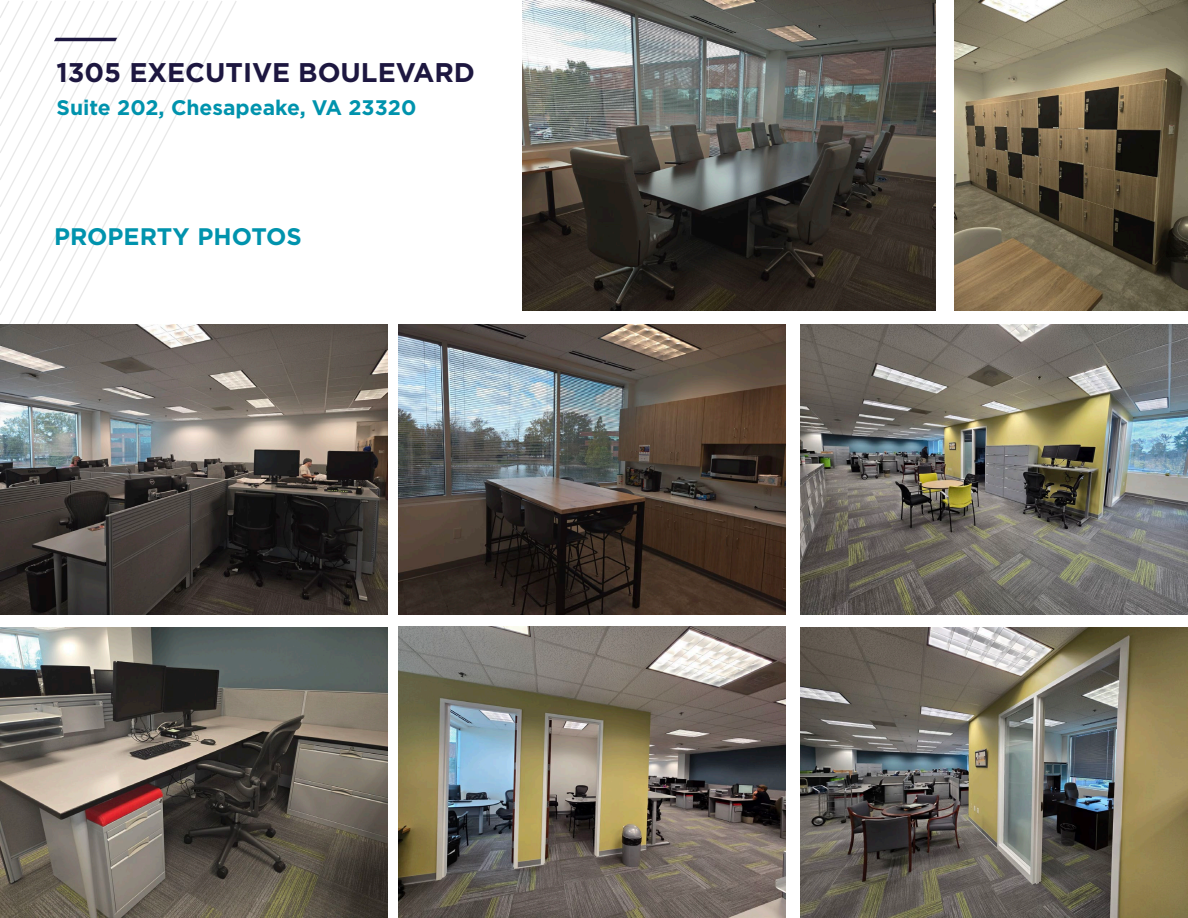
<style>
.page{position:relative;width:1188px;height:918px;background:#fff}
.page>*{position:absolute;margin:0;border:0;box-sizing:border-box;transform-origin:0 0}
.t1{font:700 27px "Gotham";letter-spacing:-.005em;color:#1d1740}
.t2{font:700 24px "Gotham";color:#0093ad}
.t3{font:700 21px "Gotham";color:#0093ad}
</style>
<div class="page">
<svg style="left:0;top:1px;width:195px;height:323px"></svg>
<svg style="left:0;top:1px;width:138px;height:262px"></svg>
<img style="left:954px;top:0;width:234px;height:310px">
<img style="left:398px;top:324px;width:388px;height:291px">
<img style="left:522px;top:0;width:414px;height:310px">
<img style="left:0;top:324px;width:387px;height:291px">
<img style="left:0;top:627px;width:387px;height:291px">
<img style="left:398px;top:627px;width:388px;height:290px">
<img style="left:801px;top:324px;width:387px;height:291px">
<img style="left:800px;top:627px;width:388px;height:291px">
<p class="t1" style="left:57px;top:54px;width:420px">1305 EXECUTIVE BOULEVARD</p>
<p class="t3" style="left:57px;top:94px;width:361px">Suite 202, Chesapeake, VA 23320</p>
<p class="t2" style="left:54px;top:221px;width:249px">PROPERTY PHOTOS</p>
</div>
